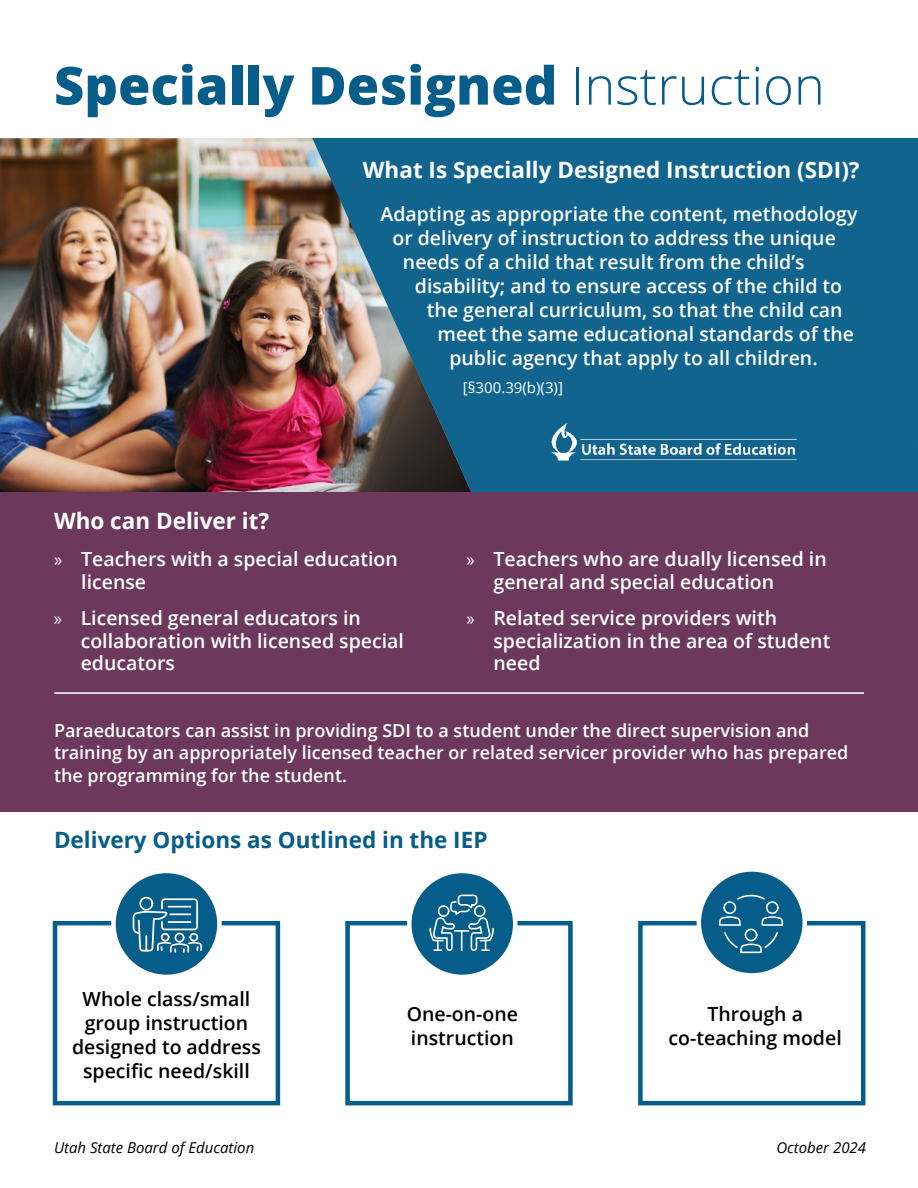
<style>
.page{position:relative;width:918px;height:1188px;background:#fff}
.page>*{position:absolute;margin:0;border:0;box-sizing:border-box;transform-origin:0 0}
.t1{font:800 52.5px "Open Sans";color:#065d89}
.t2{font:700 22.5px "Open Sans";color:#fff}
.t3{font:700 22.5px "Open Sans";color:#065d89}
.t4{font:600 19.5px/22.5px "Open Sans";color:#fff}
.t5{font:600 19.5px/24px "Open Sans";color:#000;text-align:center}
.t6{font:600 18px/22.5px "Open Sans";color:#fff}
.t7{font:italic 15px "Open Sans";color:#000}
.t8{font:15px "Open Sans";color:#fff}
.s1{font-weight:300}
.s2{font-family:"Myriad Pro";font-weight:400}
</style>
<div class="page">
<img style="left:0;top:138px;width:267px;height:354px">
<svg style="left:267px;top:138px;width:651px;height:354px;background:#2b6586"></svg>
<div style="left:0;top:492px;width:918px;height:320px;background:#6c395c"></div>
<img style="left:545px;top:418px;width:255px;height:48px">
<div style="left:53px;top:921px;width:227px;height:184px;border:4px solid #065d89"></div>
<div style="left:345px;top:921px;width:228px;height:184px;border:4px solid #065d89"></div>
<div style="left:638px;top:921px;width:228px;height:184px;border:4px solid #065d89"></div>
<hr style="left:54px;top:692px;width:810px;height:2px;background:#fff">
<div style="left:113px;top:871px;width:106px;height:106px;background:#065d89;border-radius:50%"></div>
<div style="left:111px;top:869px;width:111px;height:110px;border:4px solid #fff;border-radius:50%"></div>
<div style="left:409px;top:871px;width:106px;height:106px;background:#065d89;border-radius:50%"></div>
<div style="left:407px;top:869px;width:110px;height:110px;border:4px solid #fff;border-radius:50%"></div>
<div style="left:699px;top:869px;width:106px;height:106px;background:#065d89;border-radius:50%"></div>
<div style="left:697px;top:867px;width:110px;height:111px;border:4px solid #fff;border-radius:50%"></div>
<svg style="left:429px;top:894px;width:65px;height:57px"></svg>
<svg style="left:133px;top:896px;width:69px;height:57px"></svg>
<svg style="left:719px;top:894px;width:64px;height:59px"></svg>
<h1 class="t1" style="left:54px;top:46px;width:772px">Specially Designed <span class="s1">Instruction</span></h1>
<h2 class="t2" style="left:363px;top:153px;width:498px">What Is Specially Designed Instruction (SDI)?</h2>
<p class="t4" style="left:380px;top:202px;width:479px">Adapting as appropriate the content, methodology</p>
<p class="t4" style="left:392px;top:226px;width:445px">or delivery of instruction to address the unique</p>
<p class="t4" style="left:403px;top:250px;width:403px">needs of a child that result from the child’s</p>
<p class="t4" style="left:415px;top:274px;width:429px">disability; and to ensure access of the child to</p>
<p class="t4" style="left:427px;top:298px;width:417px">the general curriculum, so that the child can</p>
<p class="t4" style="left:437px;top:322px;width:418px">meet the same educational standards of the</p>
<p class="t4" style="left:449px;top:346px;width:370px">public agency that apply to all children.</p>
<p class="t8" style="left:463px;top:377px;width:102px">[§300.39(b)(3)]</p>
<h2 class="t2" style="left:54px;top:505px;width:217px">Who can Deliver it?</h2>
<p class="t4" style="left:81px;top:548px;width:318px;text-indent:-27px"><span class="s2">»</span> Teachers with a special education license</p>
<p class="t4" style="left:81px;top:606px;width:325px;text-indent:-27px"><span class="s2">»</span> Licensed general educators in collaboration with licensed special educators</p>
<p class="t4" style="left:494px;top:606px;width:338px;text-indent:-27px"><span class="s2">»</span> Related service providers with specialization in the area of student need</p>
<p class="t4" style="left:494px;top:548px;width:335px;text-indent:-27px"><span class="s2">»</span> Teachers who are dually licensed in general and special education</p>
<p class="t6" style="left:54px;top:719px;width:796px">Paraeducators can assist in providing SDI to a student under the direct supervision and training by an appropriately licensed teacher or related servicer provider who has prepared the programming for the student.</p>
<h2 class="t3" style="left:54px;top:824px;width:435px">Delivery Options as Outlined in the IEP</h2>
<p class="t5" style="left:72px;top:986px;width:190px">Whole class/small group instruction designed to address specific need/skill</p>
<p class="t5" style="left:407px;top:1001px;width:113px;text-align:left">One-on-one instruction</p>
<p class="t5" style="left:669px;top:1001px;width:175px">Through a co-teaching model</p>
<p class="t7" style="left:54px;top:1137px;width:202px">Utah State Board of Education</p>
<p class="t7" style="left:776px;top:1137px;width:91px">October 2024</p>
</div>
